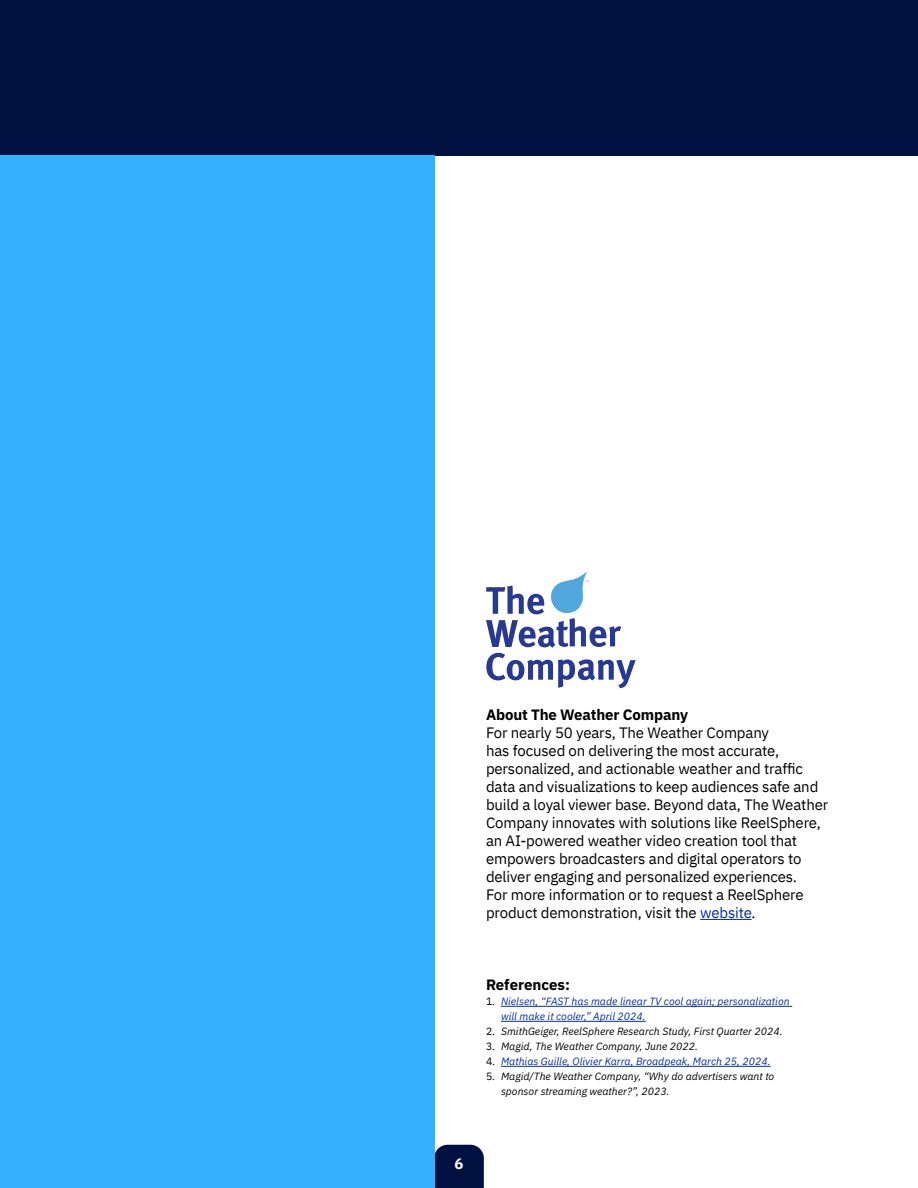
<style>
.page{position:relative;width:918px;height:1188px;background:#fff}
.page>*{position:absolute;margin:0;border:0;box-sizing:border-box;transform-origin:0 0}
.t1{font:15px/18px "IBM Plex Sans";letter-spacing:-.01em;color:#000}
.t2{font:700 15px "IBM Plex Sans";letter-spacing:-.01em;color:#000}
.t3{font:700 15px "IBM Plex Sans";color:#fff}
.t4{font:italic 10.5px/15px "IBM Plex Sans";color:#000}
.t5{font:italic 10.5px/15px "IBM Plex Sans";color:#002d9c}
.s1{color:#002d9c}
.s2{font-style:normal;color:#000}
.s3{font-style:normal}
</style>
<div class="page">
<svg style="left:434px;top:1145px;width:50px;height:43px;background:#091c4b"></svg>
<div style="left:0;top:0;width:918px;height:156px;background:#001141"></div>
<hr style="left:501px;top:1006px;width:291px;height:1px;background:#002d9c">
<hr style="left:501px;top:1021px;width:145px;height:1px;background:#002d9c">
<hr style="left:501px;top:1066px;width:270px;height:1px;background:#002d9c">
<hr style="left:700px;top:919px;width:52px;height:1px;background:#002d9c">
<div style="left:0;top:156px;width:434px;height:1032px;background:#33b1ff"></div>
<svg style="left:486px;top:572px;width:150px;height:116px"></svg>
<p class="t2" style="left:486px;top:703px;width:204px">About The Weather Company</p>
<p class="t1" style="left:486px;top:722px;width:344px">For nearly 50 years, The Weather Company<br>has focused on delivering the most accurate, personalized, and actionable weather and traffic data and visualizations to keep audiences safe and build a loyal viewer base. Beyond data, The Weather Company innovates with solutions like ReelSphere, an AI-powered weather video creation tool that empowers broadcasters and digital operators to deliver engaging and personalized experiences.<br>For more information or to request a ReelSphere product demonstration, visit the <span class="s1">website</span>.</p>
<p class="t2" style="left:486px;top:973px;width:86px">References:</p>
<p class="t5" style="left:501px;top:993px;width:290px;text-indent:-15px"><span class="s2">1.</span> Nielsen, “FAST has made linear TV cool again; personalization will make it cooler,” April 2024.</p>
<p class="t4" style="left:486px;top:1023px;width:298px"><span class="s3">2.</span> SmithGeiger, ReelSphere Research Study, First Quarter 2024.</p>
<p class="t4" style="left:486px;top:1038px;width:214px"><span class="s3">3.</span> Magid, The Weather Company, June 2022.</p>
<p class="t5" style="left:486px;top:1053px;width:286px"><span class="s2">4.</span> Mathias Guille, Olivier Karra, Broadpeak, March 25, 2024.</p>
<p class="t4" style="left:501px;top:1068px;width:275px;text-indent:-15px"><span class="s3">5.</span> Magid/The Weather Company, “Why do advertisers want to sponsor streaming weather?”, 2023.</p>
<p class="t3" style="left:455px;top:1152px;width:10px">6</p>
</div>
